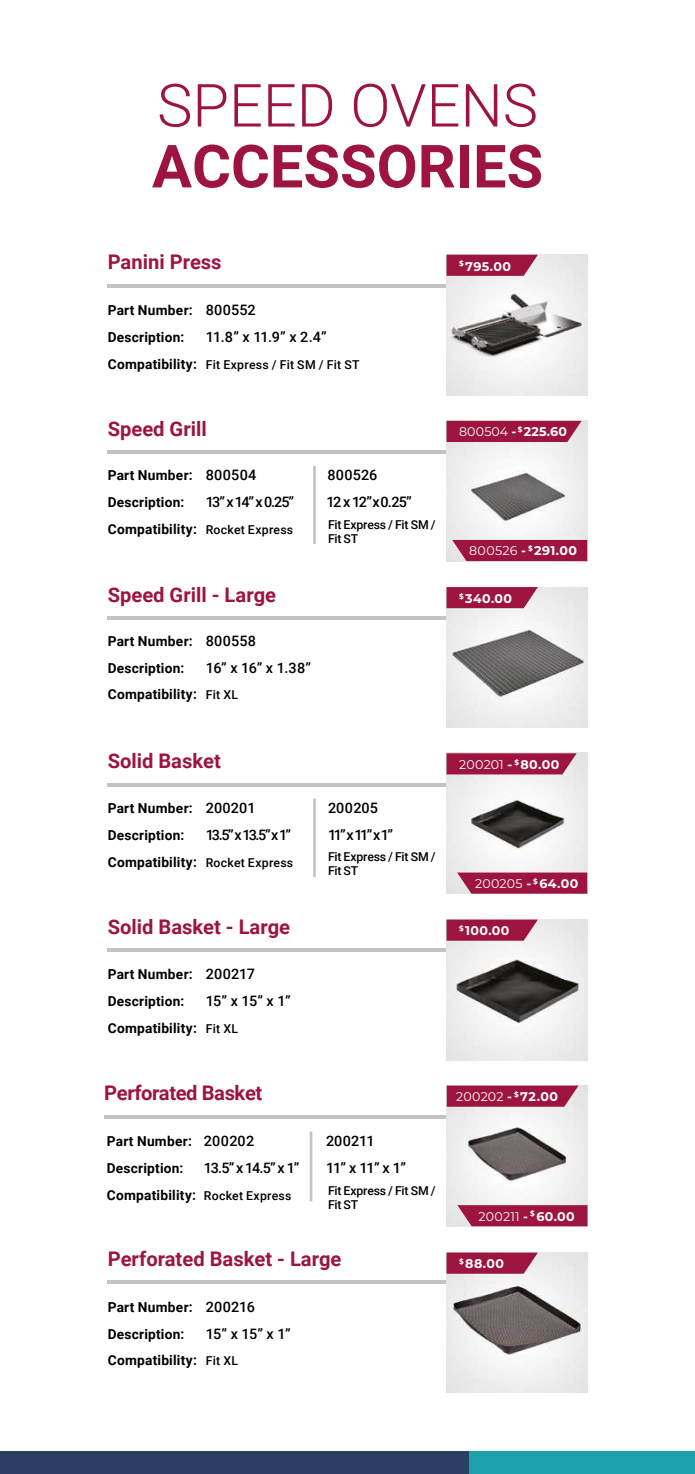
<style>
.page{position:relative;width:695px;height:1474px;background:#fff}
.page>*{position:absolute;margin:0;border:0;box-sizing:border-box;transform-origin:0 0}
.t1{font:700 59.5px "Roboto";color:#9d153f}
.t2{font:300 59.5px "Roboto";color:#9d153f}
.t3{font:700 20.12px "Roboto";color:#9d153f}
.t4{font:700 20.12px "Roboto";letter-spacing:-.02em;color:#9d153f}
.t5{font:500 14.53px "Roboto";letter-spacing:-.095em;color:#000}
.t6{font:500 14.35px "Roboto";letter-spacing:-.04em;color:#000}
.t7{font:700 13.65px "Roboto";letter-spacing:.015em;color:#000}
.t8{font:700 12.6px "Montserrat";letter-spacing:.03em;color:#fff}
.t9{font:12.6px "Montserrat";letter-spacing:.01em;color:#fff}
.t10{font:500 12.25px/14.3px "Roboto";letter-spacing:-.01em;color:#000}
.t11{font:500 12.25px "Roboto";letter-spacing:.025em;color:#000}
.t12{font:500 12.25px "Roboto";letter-spacing:.02em;color:#000}
.s1{font-weight:500;font-size:14.35px}
.s2{font-weight:700;font-size:13.65px}
.s3{font-weight:500;font-size:12.25px}
.s4{font-weight:400}
.s5{font-weight:700}
</style>
<div class="page">
<hr style="left:108px;top:284px;width:372px;height:4px;background:#c3c3c3">
<img style="left:446px;top:255px;width:141px;height:140px">
<svg style="left:446px;top:255px;width:92px;height:21px;background:#a4284e"></svg>
<hr style="left:108px;top:948px;width:372px;height:4px;background:#c3c3c3">
<img style="left:446px;top:919px;width:141px;height:141px">
<svg style="left:446px;top:919px;width:92px;height:21px;background:#a52b51"></svg>
<hr style="left:108px;top:1280px;width:372px;height:4px;background:#c3c3c3">
<img style="left:446px;top:1252px;width:141px;height:140px">
<svg style="left:446px;top:1252px;width:92px;height:21px;background:#a52b51"></svg>
<hr style="left:108px;top:616px;width:372px;height:3px;background:#c3c3c3">
<img style="left:446px;top:587px;width:141px;height:140px">
<svg style="left:446px;top:587px;width:92px;height:21px;background:#a3274d"></svg>
<hr style="left:108px;top:450px;width:372px;height:4px;background:#c3c3c3">
<img style="left:446px;top:421px;width:141px;height:140px">
<div style="left:446px;top:421px;width:135px;height:21px;background:#9d153f"></div>
<div style="left:452px;top:540px;width:135px;height:21px;background:#9d153f"></div>
<hr style="left:313px;top:466px;width:3px;height:78px;background:#c3c3c3">
<hr style="left:313px;top:798px;width:3px;height:79px;background:#c3c3c3">
<hr style="left:108px;top:783px;width:372px;height:4px;background:#c3c3c3">
<img style="left:446px;top:753px;width:141px;height:140px">
<svg style="left:446px;top:753px;width:130px;height:21px;background:#a1234a"></svg>
<svg style="left:457px;top:872px;width:130px;height:21px;background:#a3254c"></svg>
<hr style="left:309px;top:1131px;width:3px;height:70px;background:#c3c3c3">
<hr style="left:104px;top:1115px;width:406px;height:3px;background:#c3c3c3">
<img style="left:446px;top:1085px;width:141px;height:141px">
<svg style="left:446px;top:1085px;width:132px;height:21px;background:#a3264c"></svg>
<svg style="left:457px;top:1205px;width:130px;height:21px;background:#a12249"></svg>
<div style="left:468px;top:1451px;width:226px;height:22px;background:#1da0ae"></div>
<div style="left:0;top:1451px;width:468px;height:22px;background:#2b3e63"></div>
<h1 class="t2" style="left:157px;top:64px;width:382px">SPEED OVENS</h1>
<h1 class="t1" style="left:152px;top:124px;width:392px">ACCESSORIES</h1>
<h2 class="t3" style="left:108px;top:248px;width:115px">Panini Press</h2>
<p class="t7" style="left:108px;top:300px;width:150px">Part Number: <span class="s1">800552</span></p>
<p class="t7" style="left:108px;top:327px;width:78px">Description:</p>
<p class="t6" style="left:206px;top:326px;width:122px">11.8” x 11.9” x 2.4”</p>
<p class="t11" style="left:108px;top:355px;width:253px"><span class="s2">Compatibility:</span> Fit Express / Fit SM / Fit ST</p>
<h2 class="t3" style="left:108px;top:414px;width:100px">Speed Grill</h2>
<p class="t7" style="left:108px;top:466px;width:150px">Part Number: <span class="s1">800504</span></p>
<p class="t6" style="left:327px;top:465px;width:51px">800526</p>
<p class="t7" style="left:108px;top:492px;width:78px">Description:</p>
<p class="t6" style="left:206px;top:492px;width:90px">13” x 14” x 0.25”</p>
<p class="t5" style="left:326px;top:492px;width:87px">12 x 12” x0.25”</p>
<p class="t7" style="left:108px;top:519px;width:91px">Compatibility:</p>
<p class="t12" style="left:206px;top:521px;width:89px">Rocket Express</p>
<p class="t10" style="left:328px;top:517px;width:109px">Fit Express / Fit SM /<br>Fit ST</p>
<h2 class="t3" style="left:108px;top:580px;width:170px">Speed Grill - Large</h2>
<p class="t7" style="left:108px;top:631px;width:150px">Part Number: <span class="s1">800558</span></p>
<p class="t7" style="left:108px;top:658px;width:78px">Description:</p>
<p class="t7" style="left:108px;top:685px;width:91px">Compatibility:</p>
<p class="t6" style="left:206px;top:657px;width:107px">16” x 16” x 1.38”</p>
<p class="t10" style="left:206px;top:687px;width:34px">Fit XL</p>
<h2 class="t3" style="left:108px;top:746px;width:115px">Solid Basket</h2>
<p class="t7" style="left:108px;top:799px;width:149px">Part Number: <span class="s1">200201</span></p>
<p class="t7" style="left:108px;top:825px;width:78px">Description:</p>
<p class="t6" style="left:206px;top:825px;width:87px">13.5” x 13.5” x 1”</p>
<p class="t7" style="left:108px;top:852px;width:187px">Compatibility: <span class="s3">Rocket Express</span></p>
<h2 class="t3" style="left:108px;top:912px;width:184px">Solid Basket - Large</h2>
<p class="t7" style="left:108px;top:964px;width:149px">Part Number: <span class="s1">200217</span></p>
<p class="t7" style="left:108px;top:991px;width:78px">Description:</p>
<p class="t6" style="left:206px;top:990px;width:86px">15” x 15” x 1”</p>
<p class="t7" style="left:108px;top:1018px;width:132px">Compatibility: <span class="s3">Fit XL</span></p>
<h2 class="t4" style="left:104px;top:1078px;width:159px">Perforated Basket</h2>
<p class="t7" style="left:107px;top:1131px;width:149px">Part Number: <span class="s1">200202</span></p>
<p class="t7" style="left:107px;top:1158px;width:78px">Description:</p>
<p class="t6" style="left:204px;top:1157px;width:97px">13.5” x 14.5” x 1”</p>
<p class="t7" style="left:107px;top:1185px;width:186px">Compatibility: <span class="s3">Rocket Express</span></p>
<p class="t6" style="left:328px;top:798px;width:52px">200205</p>
<p class="t5" style="left:328px;top:824px;width:66px">11” x 11” x 1”</p>
<p class="t10" style="left:328px;top:849px;width:109px">Fit Express / Fit SM /<br>Fit ST</p>
<p class="t6" style="left:326px;top:1131px;width:50px">200211</p>
<p class="t5" style="left:326px;top:1157px;width:81px">11” x 11” x 1”</p>
<p class="t10" style="left:328px;top:1182px;width:109px">Fit Express / Fit SM /<br>Fit ST</p>
<h2 class="t3" style="left:108px;top:1244px;width:235px">Perforated Basket - Large</h2>
<p class="t7" style="left:108px;top:1297px;width:149px">Part Number: <span class="s1">200216</span></p>
<p class="t7" style="left:108px;top:1324px;width:78px">Description:</p>
<p class="t6" style="left:206px;top:1323px;width:86px">15” x 15” x 1”</p>
<p class="t7" style="left:108px;top:1350px;width:132px">Compatibility: <span class="s3">Fit XL</span></p>
<p class="t8" style="left:459px;top:257px;width:53px"><sup>$</sup> 795.00</p>
<p class="t8" style="left:459px;top:423px;width:109px"><span class="s4">800504</span> - <sup>$</sup> 225.60</p>
<p class="t8" style="left:469px;top:542px;width:109px"><span class="s4">800526</span> - <sup>$</sup> 291.00</p>
<p class="t8" style="left:459px;top:589px;width:55px"><sup>$</sup> 340.00</p>
<p class="t9" style="left:459px;top:755px;width:102px">200201 <span class="s5">-</span> <sup>$</sup> <span class="s5">80.00</span></p>
<p class="t9" style="left:475px;top:874px;width:105px">200205 <span class="s5">-</span> <sup>$</sup> <span class="s5">64.00</span></p>
<p class="t8" style="left:459px;top:921px;width:52px"><sup>$</sup> 100.00</p>
<p class="t9" style="left:456px;top:1087px;width:103px">200202 <span class="s5">-</span> <sup>$</sup> <span class="s5">72.00</span></p>
<p class="t9" style="left:478px;top:1207px;width:98px">200211 <span class="s5">-</span> <sup>$</sup> <span class="s5">60.00</span></p>
<p class="t8" style="left:459px;top:1254px;width:46px"><sup>$</sup> 88.00</p>
</div>
